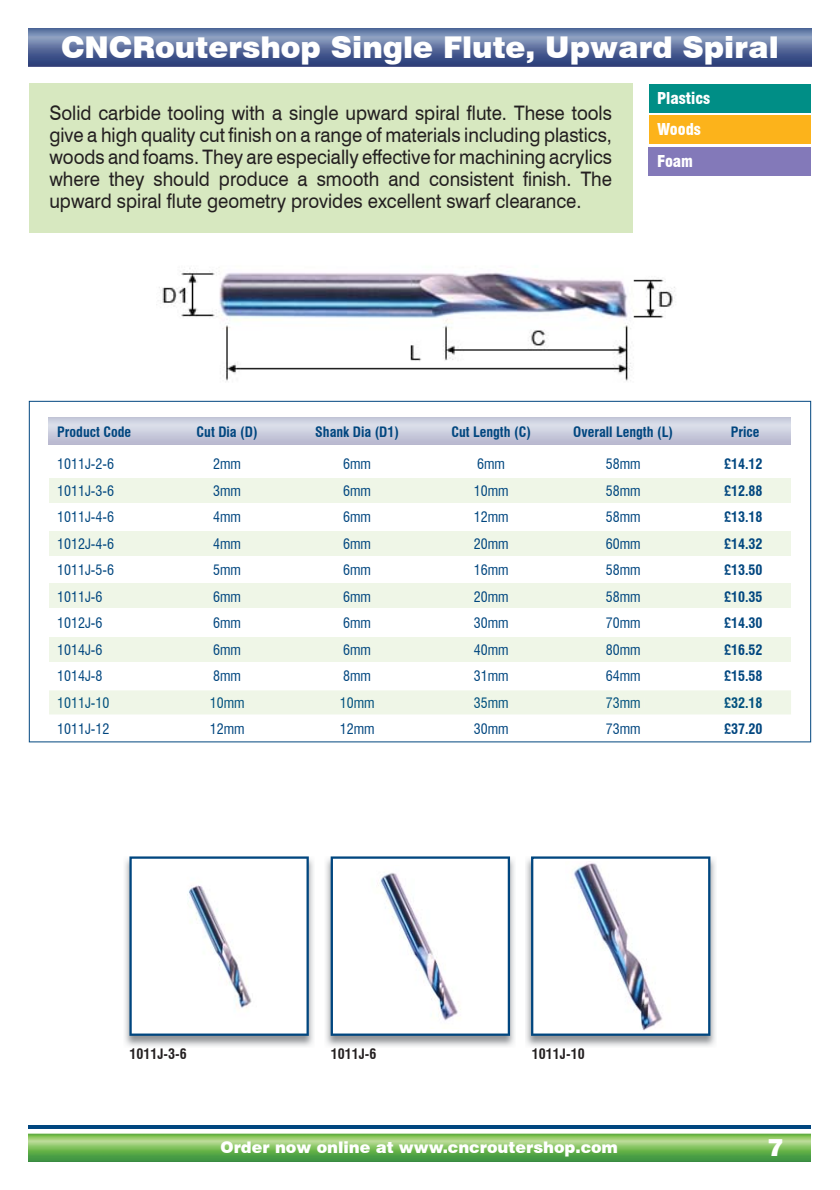
<style>
.page{position:relative;width:840px;height:1190px;background:#fff}
.page>*{position:absolute;margin:0;border:0;box-sizing:border-box;transform-origin:0 0}
.t1{font:900 30px "Swiss 721 BT";color:#fff}
.t2{font:900 24px "Swiss 721 BT";color:#fff}
.t3{font:20px/22px "Swiss 721 BT";color:#231f20;text-align:justify;scale:.93 1}
.t4{font:900 16px "Swiss 721 BT";color:#fff}
.t5{font:900 condensed 16px/31.4px "Swiss 721 BT";color:#fff}
.t6{font:condensed 14px "Swiss 721 BT";color:#00467f}
.t7{font:700 condensed 14px "Swiss 721 BT";color:#00467f}
.t8{font:700 condensed 14px "Swiss 721 BT";color:#231f20}
.t9{font:condensed 14px "Swiss 721 BT";color:#00507d}
.t10{font:700 condensed 14px "Swiss 721 BT";color:#00507d}
</style>
<div class="page">
<svg style="left:29px;top:401px;width:782px;height:341px"></svg>
<img style="left:49px;top:418px;width:742px;height:27px">
<hr style="left:29px;top:1125px;width:782px;height:4px;background:#00467f">
<img style="left:29px;top:28px;width:782px;height:39px">
<img style="left:125px;top:858px;width:189px;height:189px">
<svg style="left:129px;top:856px;width:180px;height:180px"></svg>
<img style="left:326px;top:856px;width:189px;height:191px">
<svg style="left:331px;top:856px;width:179px;height:180px"></svg>
<img style="left:526px;top:856px;width:190px;height:191px">
<svg style="left:531px;top:856px;width:179px;height:180px"></svg>
<div style="left:29px;top:83px;width:604px;height:150px;background:#d7e8c0"></div>
<img style="left:156px;top:268px;width:519px;height:113px">
<img style="left:159px;top:865px;width:126px;height:158px">
<img style="left:356px;top:865px;width:133px;height:164px">
<img style="left:566px;top:861px;width:133px;height:170px">
<div style="left:49px;top:479px;width:742px;height:24px;background:#eff6e7"></div>
<div style="left:49px;top:531px;width:742px;height:24px;background:#eff6e7"></div>
<div style="left:49px;top:584px;width:742px;height:24px;background:#eff6e7"></div>
<div style="left:49px;top:638px;width:742px;height:24px;background:#eff6e7"></div>
<img style="left:28px;top:1134px;width:783px;height:28px">
<div style="left:649px;top:116px;width:162px;height:28px;background:#fcb31b"></div>
<div style="left:649px;top:84px;width:162px;height:28px;background:#008e86"></div>
<div style="left:649px;top:147px;width:162px;height:28px;background:#8379b9"></div>
<div style="left:49px;top:690px;width:742px;height:24px;background:#eff6e7"></div>
<div style="left:58px;top:697px;width:586px;height:11px;background:#eff6e7"></div>
<div style="left:725px;top:697px;width:37px;height:11px;background:#eff6e7"></div>
<h1 class="t1" style="left:61px;top:29px;width:719px">CNCRoutershop Single Flute, Upward Spiral</h1>
<p class="t3" style="left:49px;top:101px;width:607px">Solid carbide tooling with a single upward spiral flute. These tools give a high quality cut finish on a range of materials including plastics, woods and foams. They are especially effective for machining acrylics where they should produce a smooth and consistent finish. The upward spiral flute geometry provides excellent swarf clearance.</p>
<p class="t5" style="left:657px;top:82px;width:55px">Plastics<br>Woods<br>Foam</p>
<p class="t7" style="left:57px;top:424px;width:76px">Product Code</p>
<p class="t7" style="left:197px;top:424px;width:63px">Cut Dia (D)</p>
<p class="t7" style="left:315px;top:424px;width:85px">Shank Dia (D1)</p>
<p class="t7" style="left:451px;top:424px;width:81px">Cut Length (C)</p>
<p class="t7" style="left:573px;top:424px;width:101px">Overall Length (L)</p>
<p class="t7" style="left:731px;top:424px;width:30px">Price</p>
<p class="t6" style="left:57px;top:456px;width:58px">1011J-2-6</p>
<p class="t6" style="left:213px;top:456px;width:29px">2mm</p>
<p class="t6" style="left:343px;top:456px;width:29px">6mm</p>
<p class="t6" style="left:477px;top:456px;width:29px">6mm</p>
<p class="t6" style="left:606px;top:456px;width:36px">58mm</p>
<p class="t7" style="left:724px;top:456px;width:40px">£14.12</p>
<p class="t6" style="left:57px;top:482px;width:58px">1011J-3-6</p>
<p class="t6" style="left:213px;top:482px;width:29px">3mm</p>
<p class="t6" style="left:343px;top:482px;width:29px">6mm</p>
<p class="t6" style="left:474px;top:482px;width:36px">10mm</p>
<p class="t6" style="left:606px;top:482px;width:36px">58mm</p>
<p class="t7" style="left:724px;top:482px;width:40px">£12.88</p>
<p class="t6" style="left:57px;top:509px;width:58px">1011J-4-6</p>
<p class="t6" style="left:213px;top:509px;width:29px">4mm</p>
<p class="t6" style="left:343px;top:509px;width:29px">6mm</p>
<p class="t6" style="left:474px;top:509px;width:36px">12mm</p>
<p class="t6" style="left:606px;top:509px;width:36px">58mm</p>
<p class="t7" style="left:724px;top:509px;width:40px">£13.18</p>
<p class="t6" style="left:57px;top:535px;width:58px">1012J-4-6</p>
<p class="t6" style="left:213px;top:535px;width:29px">4mm</p>
<p class="t6" style="left:343px;top:535px;width:29px">6mm</p>
<p class="t6" style="left:474px;top:535px;width:36px">20mm</p>
<p class="t6" style="left:606px;top:535px;width:36px">60mm</p>
<p class="t7" style="left:724px;top:535px;width:40px">£14.32</p>
<p class="t6" style="left:57px;top:562px;width:58px">1011J-5-6</p>
<p class="t6" style="left:213px;top:562px;width:29px">5mm</p>
<p class="t6" style="left:343px;top:562px;width:29px">6mm</p>
<p class="t6" style="left:474px;top:562px;width:36px">16mm</p>
<p class="t6" style="left:606px;top:562px;width:36px">58mm</p>
<p class="t7" style="left:724px;top:562px;width:40px">£13.50</p>
<p class="t6" style="left:57px;top:588px;width:47px">1011J-6</p>
<p class="t6" style="left:213px;top:588px;width:29px">6mm</p>
<p class="t6" style="left:343px;top:588px;width:29px">6mm</p>
<p class="t6" style="left:474px;top:588px;width:36px">20mm</p>
<p class="t6" style="left:606px;top:588px;width:36px">58mm</p>
<p class="t7" style="left:724px;top:588px;width:40px">£10.35</p>
<p class="t6" style="left:57px;top:615px;width:47px">1012J-6</p>
<p class="t6" style="left:213px;top:615px;width:29px">6mm</p>
<p class="t6" style="left:343px;top:615px;width:29px">6mm</p>
<p class="t6" style="left:474px;top:615px;width:36px">30mm</p>
<p class="t6" style="left:606px;top:615px;width:36px">70mm</p>
<p class="t7" style="left:724px;top:615px;width:40px">£14.30</p>
<p class="t6" style="left:57px;top:641px;width:47px">1014J-6</p>
<p class="t6" style="left:213px;top:641px;width:29px">6mm</p>
<p class="t6" style="left:343px;top:641px;width:29px">6mm</p>
<p class="t6" style="left:474px;top:641px;width:36px">40mm</p>
<p class="t6" style="left:606px;top:641px;width:36px">80mm</p>
<p class="t7" style="left:724px;top:641px;width:40px">£16.52</p>
<p class="t6" style="left:57px;top:668px;width:47px">1014J-8</p>
<p class="t6" style="left:213px;top:668px;width:29px">8mm</p>
<p class="t6" style="left:343px;top:668px;width:29px">8mm</p>
<p class="t6" style="left:474px;top:668px;width:36px">31mm</p>
<p class="t6" style="left:606px;top:668px;width:36px">64mm</p>
<p class="t7" style="left:724px;top:668px;width:40px">£15.58</p>
<p class="t9" style="left:57px;top:694px;width:54px">1011J-10</p>
<p class="t9" style="left:210px;top:694px;width:36px">10mm</p>
<p class="t9" style="left:340px;top:694px;width:36px">10mm</p>
<p class="t9" style="left:474px;top:694px;width:36px">35mm</p>
<p class="t9" style="left:606px;top:694px;width:36px">73mm</p>
<p class="t10" style="left:724px;top:694px;width:40px">£32.18</p>
<p class="t6" style="left:57px;top:721px;width:54px">1011J-12</p>
<p class="t6" style="left:210px;top:721px;width:36px">12mm</p>
<p class="t6" style="left:340px;top:721px;width:36px">12mm</p>
<p class="t6" style="left:474px;top:721px;width:36px">30mm</p>
<p class="t6" style="left:606px;top:721px;width:36px">73mm</p>
<p class="t7" style="left:724px;top:721px;width:40px">£37.20</p>
<p class="t8" style="left:129px;top:1046px;width:59px">1011J-3-6</p>
<p class="t8" style="left:331px;top:1046px;width:47px">1011J-6</p>
<p class="t8" style="left:532px;top:1046px;width:54px">1011J-10</p>
<p class="t4" style="left:221px;top:1137px;width:399px">Order now online at www.cncroutershop.com</p>
<p class="t2" style="left:768px;top:1133px;width:17px">7</p>
</div>
